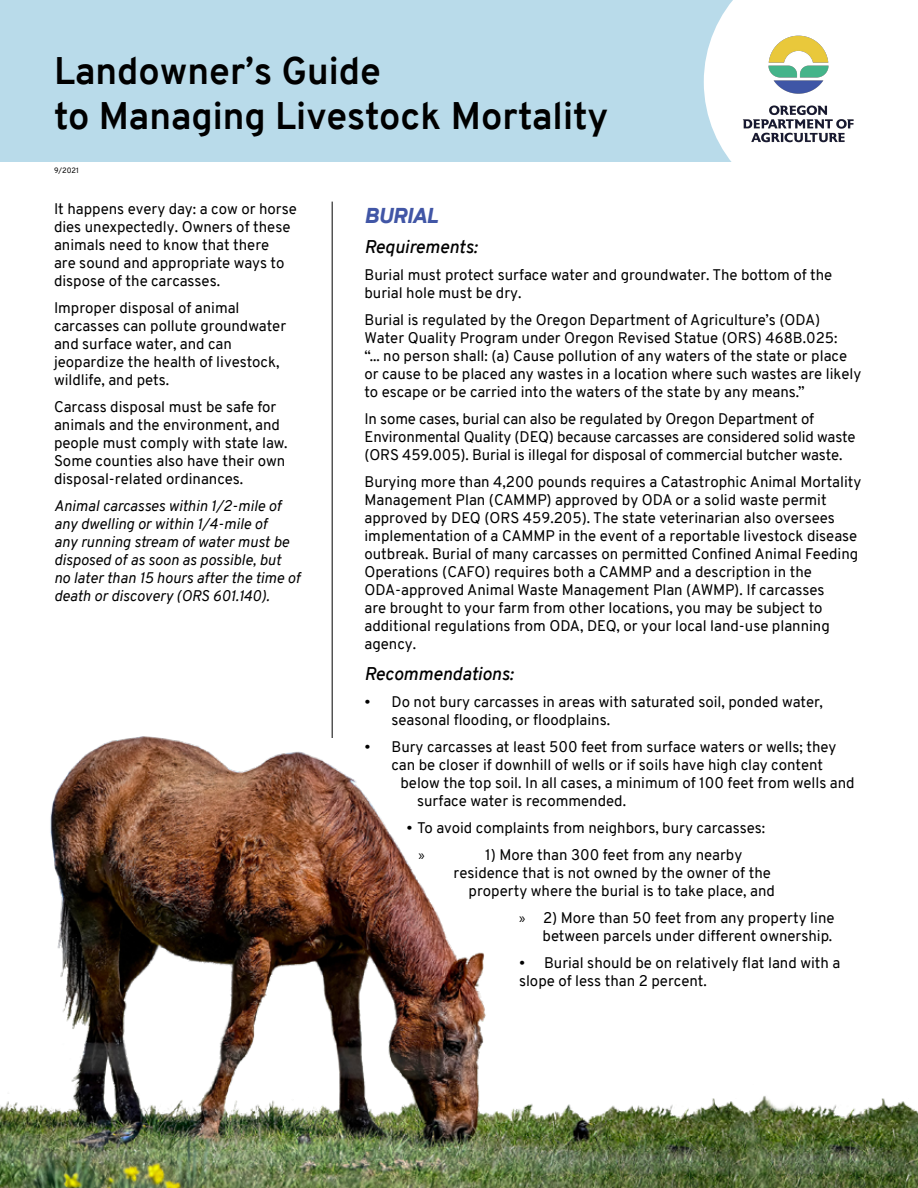
<style>
.page{position:relative;width:918px;height:1188px;background:#fff}
.page>*{position:absolute;margin:0;border:0;box-sizing:border-box;transform-origin:0 0}
.t1{font:700 37.5px/45px "Overpass";color:#000}
.t2{font:italic 900 21px "Overpass";color:#4156a6}
.t3{font:italic 600 18px "Overpass";color:#000}
.t4{font:15px/18px "Overpass";color:#000}
.t5{font:italic 15px/18px "Overpass";color:#000}
.t6{font:15px "Myriad Pro";color:#000}
.t7{font:7.5px "Overpass";color:#000}
.s1{font-family:"Myriad Pro"}
</style>
<div class="page">
<img style="left:0;top:683px;width:918px;height:505px">
<div style="left:0;top:0;width:918px;height:162px;background:#b9dbea"></div>
<hr style="left:332px;top:202px;width:1px;height:536px;background:#000">
<div style="left:704px;top:0;width:214px;height:162px;background:#fff"></div>
<img style="left:742px;top:33px;width:113px;height:113px">
<h1 class="t1" style="left:54px;top:48px;width:556px">Landowner’s Guide<br>to Managing Livestock Mortality</h1>
<p class="t7" style="left:54px;top:165px;width:26px">9/2021</p>
<p class="t4" style="left:54px;top:200px;width:244px">It happens every day: a cow or horse dies unexpectedly. Owners of these animals need to know that there<br>are sound and appropriate ways to dispose of the carcasses.</p>
<p class="t4" style="left:54px;top:299px;width:234px">Improper disposal of animal carcasses can pollute groundwater and surface water, and can jeopardize the health of livestock, wildlife, and pets.</p>
<p class="t4" style="left:54px;top:398px;width:235px">Carcass disposal must be safe for animals and the environment, and people must comply with state law.<br>Some counties also have their own disposal-related ordinances.</p>
<p class="t5" style="left:54px;top:497px;width:248px">Animal carcasses within 1/2-mile of any dwelling or within 1/4-mile of<br>any running stream of water must be disposed of as soon as possible, but no later than 15 hours after the time of death or discovery (ORS 601.140).</p>
<h2 class="t2" style="left:364px;top:200px;width:75px">BURIAL</h2>
<p class="t3" style="left:364px;top:234px;width:114px">Requirements:</p>
<p class="t4" style="left:364px;top:266px;width:469px">Burial must protect surface water and groundwater. The bottom of the burial hole must be dry.</p>
<p class="t4" style="left:364px;top:311px;width:498px">Burial is regulated by the Oregon Department of Agriculture’s (ODA)<br>Water Quality Program under Oregon Revised Statue (ORS) 468B.025:<br>“... no person shall: (a) Cause pollution of any waters of the state or place or cause to be placed any wastes in a location where such wastes are likely to escape or be carried into the waters of the state by any means.”</p>
<p class="t4" style="left:364px;top:410px;width:493px">In some cases, burial can also be regulated by Oregon Department of<br>Environmental Quality (DEQ) because carcasses are considered solid waste (ORS 459.005). Burial is illegal for disposal of commercial butcher waste.</p>
<p class="t4" style="left:364px;top:473px;width:498px">Burying more than 4,200 pounds requires a Catastrophic Animal Mortality Management Plan (CAMMP) approved by ODA or a solid waste permit approved by DEQ (ORS 459.205). The state veterinarian also oversees implementation of a CAMMP in the event of a reportable livestock disease outbreak. Burial of many carcasses on permitted Confined Animal Feeding Operations (CAFO) requires both a CAMMP and a description in the ODA-approved Animal Waste Management Plan (AWMP). If carcasses<br>are brought to your farm from other locations, you may be subject to additional regulations from ODA, DEQ, or your local land-use planning agency.</p>
<p class="t3" style="left:364px;top:661px;width:150px">Recommendations:</p>
<p class="t4" style="left:392px;top:693px;width:433px;text-indent:-27px">• Do not bury carcasses in areas with saturated soil, ponded water, seasonal flooding, or floodplains.</p>
<p class="t4" style="left:364px;top:738px;width:474px">• Bury carcasses at least 500 feet from surface waters or wells; they</p>
<p class="t4" style="left:392px;top:756px;width:433px">can be closer if downhill of wells or if soils have high clay content</p>
<p class="t4" style="left:400px;top:774px;width:456px">below the top soil. In all cases, a minimum of 100 feet from wells and</p>
<p class="t4" style="left:417px;top:792px;width:211px">surface water is recommended.</p>
<p class="t4" style="left:406px;top:819px;width:360px">• To avoid complaints from neighbors, bury carcasses:</p>
<p class="t6" style="left:418px;top:846px;width:8px">»</p>
<p class="t4" style="left:485px;top:846px;width:259px">1) More than 300 feet from any nearby</p>
<p class="t4" style="left:454px;top:864px;width:319px">residence that is not owned by the owner of the</p>
<p class="t4" style="left:469px;top:882px;width:308px">property where the burial is to take place, and</p>
<p class="t4" style="left:519px;top:909px;width:317px;text-align:right"><span class="s1">»</span> 2) More than 50 feet from any property line between parcels under different ownership.</p>
<p class="t4" style="left:519px;top:954px;width:323px">• Burial should be on relatively flat land with a slope of less than 2 percent.</p>
</div>
